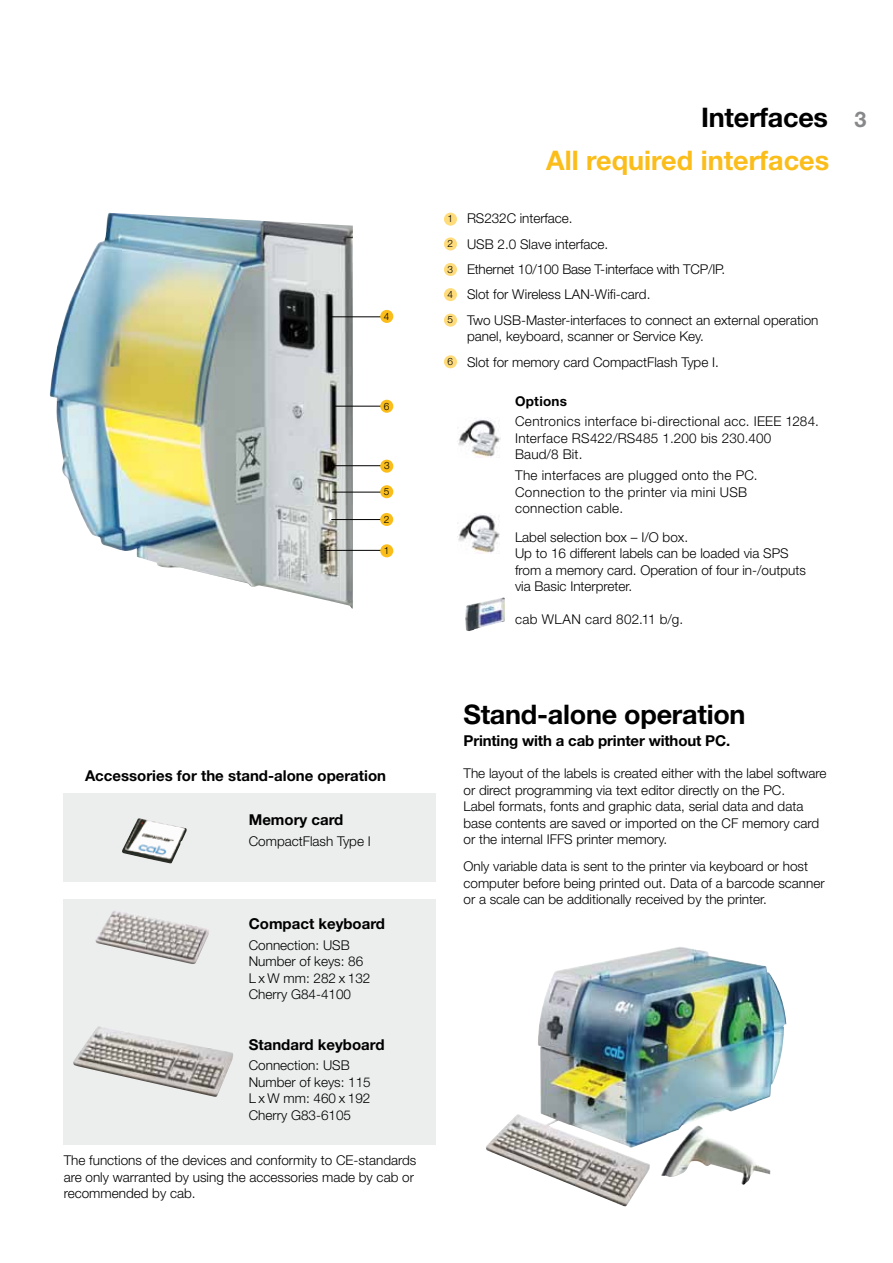
<style>
.page{position:relative;width:893px;height:1263px;background:#fff}
.page>*{position:absolute;margin:0;border:0;box-sizing:border-box;transform-origin:0 0}
.t1{font:700 27px/42.5px "Helvetica Neue";color:#fbbd1a}
.t2{font:700 27px "Helvetica Neue";letter-spacing:-.01em;color:#000}
.t3{font:700 15px "Helvetica Neue";color:#000}
.t4{font:300 13.5px/16.5px "Helvetica Neue";color:#000}
.t5{font:300 13.5px/16.5px "Helvetica Neue";letter-spacing:.02em;color:#000}
.t6{font:300 13.5px/16.5px "Helvetica Neue";letter-spacing:.025em;color:#000}
.t7{font:300 13.5px "Helvetica Neue";letter-spacing:.03em;color:#000}
.t8{font:700 13.5px "Helvetica Neue";letter-spacing:.02em;color:#000}
.t9{font:300 10.05px "Helvetica Neue";color:#000}
.s1{color:#000}
.s2{font-size:21.6px;color:#87888a}
</style>
<div class="page">
<img style="left:50px;top:213px;width:303px;height:396px">
<hr style="left:330px;top:316px;width:56px;height:1px;background:#000">
<hr style="left:335px;top:406px;width:50px;height:1px;background:#000">
<hr style="left:332px;top:465px;width:54px;height:1px;background:#000">
<hr style="left:331px;top:519px;width:54px;height:1px;background:#000">
<hr style="left:324px;top:550px;width:59px;height:1px;background:#000">
<hr style="left:332px;top:492px;width:54px;height:1px;background:#000">
<div style="left:380px;top:400px;width:13px;height:13px;background:#fbbd1a;border-radius:50%"></div>
<div style="left:380px;top:310px;width:13px;height:13px;background:#fbbd1a;border-radius:50%"></div>
<div style="left:380px;top:513px;width:13px;height:13px;background:#fbbd1a;border-radius:50%"></div>
<div style="left:380px;top:485px;width:13px;height:13px;background:#fbbd1a;border-radius:50%"></div>
<div style="left:380px;top:460px;width:13px;height:13px;background:#fbbd1a;border-radius:50%"></div>
<div style="left:380px;top:544px;width:13px;height:13px;background:#fbbd1a;border-radius:50%"></div>
<div style="left:444px;top:237px;width:13px;height:13px;background:#ffdc7b;border-radius:50%"></div>
<div style="left:444px;top:263px;width:13px;height:13px;background:#ffdc7b;border-radius:50%"></div>
<div style="left:444px;top:288px;width:13px;height:13px;background:#ffdc7b;border-radius:50%"></div>
<div style="left:444px;top:314px;width:13px;height:13px;background:#ffdc7b;border-radius:50%"></div>
<div style="left:444px;top:355px;width:13px;height:13px;background:#ffdc7b;border-radius:50%"></div>
<img style="left:465px;top:597px;width:40px;height:34px">
<img style="left:457px;top:418px;width:43px;height:40px">
<img style="left:457px;top:513px;width:43px;height:40px">
<div style="left:444px;top:213px;width:13px;height:13px;background:#ffdc7b;border-radius:50%"></div>
<div style="left:64px;top:793px;width:372px;height:351px;background:#eceded"></div>
<div style="left:58px;top:882px;width:384px;height:16px;background:#fff"></div>
<img style="left:122px;top:818px;width:65px;height:46px">
<img style="left:95px;top:911px;width:114px;height:53px">
<img style="left:73px;top:1026px;width:160px;height:71px">
<img style="left:486px;top:947px;width:300px;height:260px">
<p class="t9" style="left:384px;top:310px;width:7px">4</p>
<p class="t9" style="left:384px;top:400px;width:7px">6</p>
<p class="t9" style="left:384px;top:460px;width:7px">3</p>
<p class="t9" style="left:384px;top:485px;width:7px">5</p>
<p class="t9" style="left:384px;top:513px;width:7px">2</p>
<p class="t9" style="left:384px;top:544px;width:7px">1</p>
<p class="t3" style="left:85px;top:767px;width:303px">Accessories for the stand-alone operation</p>
<p class="t3" style="left:249px;top:810px;width:96px">Memory card</p>
<p class="t4" style="left:249px;top:832px;width:124px">CompactFlash Type I</p>
<p class="t3" style="left:249px;top:914px;width:138px">Compact keyboard</p>
<p class="t4" style="left:249px;top:937px;width:123px">Connection: USB<br>Number of keys: 86<br>L x W mm: 282 x 132<br>Cherry G84-4100</p>
<p class="t3" style="left:249px;top:1035px;width:137px">Standard keyboard</p>
<p class="t4" style="left:249px;top:1057px;width:124px">Connection: USB<br>Number of keys: 115<br>L x W mm: 460 x 192<br>Cherry G83-6105</p>
<p class="t4" style="left:64px;top:1152px;width:354px">The functions of the devices and conformity to CE-standards are only warranted by using the accessories made by cab or recommended by cab.</p>
<h1 class="t1" style="left:546px;top:96px;width:322px;text-indent:155px"><span class="s1">Interfaces</span> <span class="s2">3<br></span>All required interfaces</h1>
<p class="t9" style="left:448px;top:213px;width:7px">1</p>
<p class="t9" style="left:448px;top:238px;width:7px">2</p>
<p class="t9" style="left:448px;top:263px;width:7px">3</p>
<p class="t9" style="left:448px;top:288px;width:7px">4</p>
<p class="t9" style="left:448px;top:314px;width:7px">5</p>
<p class="t9" style="left:448px;top:355px;width:7px">6</p>
<p class="t4" style="left:467px;top:205px;width:353px;line-height:25.3px">RS232C interface.<br>USB 2.0 Slave interface.<br>Ethernet 10/100 Base T-interface with TCP/IP.<br>Slot for Wireless LAN-Wifi-card.<br>Two USB-Master-interfaces to connect an external operation</p>
<p class="t4" style="left:467px;top:323px;width:253px;line-height:25.5px">panel, keyboard, scanner or Service Key.<br>Slot for memory card CompactFlash Type I.</p>
<p class="t8" style="left:515px;top:392px;width:54px">Options</p>
<p class="t5" style="left:515px;top:413px;width:305px">Centronics interface bi-directional acc. IEEE 1284.<br>Interface RS422/RS485 1.200 bis 230.400<br>Baud/8 Bit.</p>
<p class="t6" style="left:515px;top:467px;width:244px">The interfaces are plugged onto the PC.<br>Connection to the printer via mini USB connection cable.</p>
<p class="t4" style="left:515px;top:528px;width:292px">Label selection box – I/O box.<br>Up to 16 different labels can be loaded via SPS from a memory card. Operation of four in-/outputs via Basic Interpreter.</p>
<p class="t7" style="left:515px;top:611px;width:170px">cab WLAN card 802.11 b/g.</p>
<h1 class="t2" style="left:463px;top:697px;width:284px">Stand-alone operation</h1>
<p class="t3" style="left:463px;top:731px;width:268px">Printing with a cab printer without PC.</p>
<p class="t4" style="left:463px;top:765px;width:365px">The layout of the labels is created either with the label software or direct programming via text editor directly on the PC.<br>Label formats, fonts and graphic data, serial data and data base contents are saved or imported on the CF memory card or the internal IFFS printer memory.</p>
<p class="t4" style="left:463px;top:858px;width:363px">Only variable data is sent to the printer via keyboard or host computer before being printed out. Data of a barcode scanner or a scale can be additionally received by the printer.</p>
</div>
